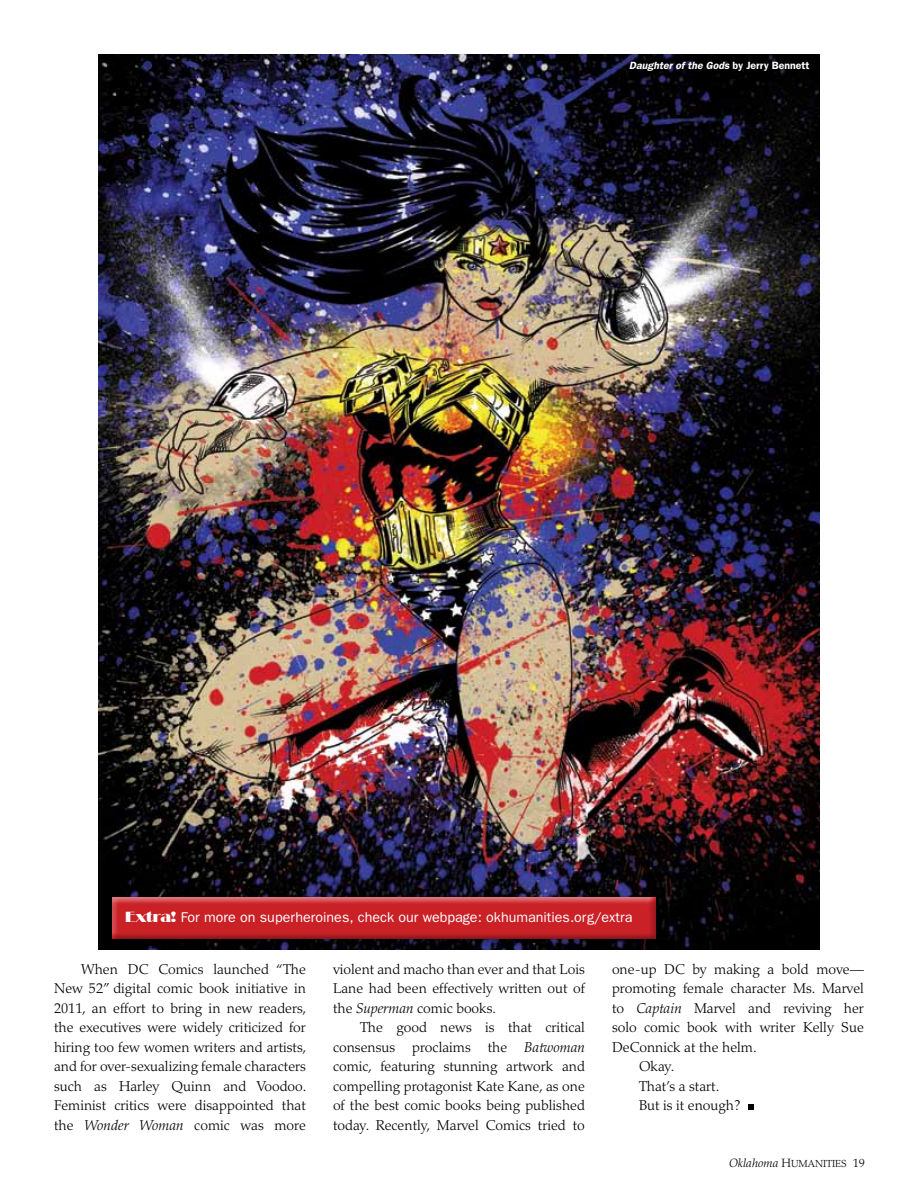
<style>
.page{position:relative;width:918px;height:1188px;background:#fff}
.page>*{position:absolute;margin:0;border:0;box-sizing:border-box;transform-origin:0 0}
.t1{font:300 14.25px/19.5px "Palatino";color:#000;text-align:justify}
.t2{font:14.25px "Franklin Gothic";color:#fff}
.t3{font:italic 600 10.5px "Franklin Gothic";color:#fff}
.t4{font:10.2px "Palatino Light SC850";color:#000}
.s1{font-style:normal}
.s2{font-family:"Broadway BT"}
.s3{font-style:italic}
.s4{font-family:"Palatino";font-weight:300;font-style:italic;font-size:12px}
.s5{font-family:"Palatino";font-weight:300;font-size:12px}
</style>
<div class="page">
<img style="left:99px;top:54px;width:720px;height:895px">
<div style="left:106px;top:892px;width:559px;height:57px;background:#000;opacity:.23"></div>
<svg style="left:748px;top:1104px;width:6px;height:6px"></svg>
<div style="left:109px;top:896px;width:546px;height:43px;background:#de787b"></div>
<div style="left:109px;top:898px;width:546px;height:42px;background:#000;opacity:.75"></div>
<p class="t3" style="left:629px;top:59px;width:182px">Daughter of the Gods <span class="s1">by Jerry Bennett</span></p>
<p class="t2" style="left:125px;top:909px;width:509px"><span class="s2">Extra!</span> For more on superheroines, check our webpage: okhumanities.org/extra</p>
<p class="t1" style="left:54px;top:959px;width:254px;text-indent:27px">When DC Comics launched “The New 52” digital comic book initiative in 2011, an effort to bring in new readers, the executives were widely criticized for hiring too few women writers and artists, and for over-sexualizing female characters such as Harley Quinn and Voodoo.<br>Feminist critics were disappointed that the <span class="s3">Wonder Woman</span> comic was more</p>
<p class="t1" style="left:333px;top:959px;width:254px">violent and macho than ever and that Lois Lane had been effectively written out of the <span class="s3">Superman</span> comic books.</p>
<p class="t1" style="left:333px;top:1018px;width:254px;text-indent:27px">The good news is that critical consensus proclaims the <span class="s3">Batwoman </span>comic, featuring stunning artwork and compelling protagonist Kate Kane, as one of the best comic books being published today. Recently, Marvel Comics tried to</p>
<p class="t1" style="left:612px;top:959px;width:253px">one-up DC by making a bold move— promoting female character Ms. Marvel to <span class="s3">Captain</span> Marvel and reviving her solo comic book with writer Kelly Sue DeConnick at the helm.</p>
<p class="t1" style="left:639px;top:1057px;width:37px">Okay.</p>
<p class="t1" style="left:639px;top:1076px;width:82px">That’s a start.</p>
<p class="t1" style="left:639px;top:1096px;width:103px">But is it enough?</p>
<p class="t4" style="left:729px;top:1158px;width:137px"><span class="s4">Oklahoma</span> <span class="s5">H</span>UMANITIES <span class="s5">19</span></p>
</div>
